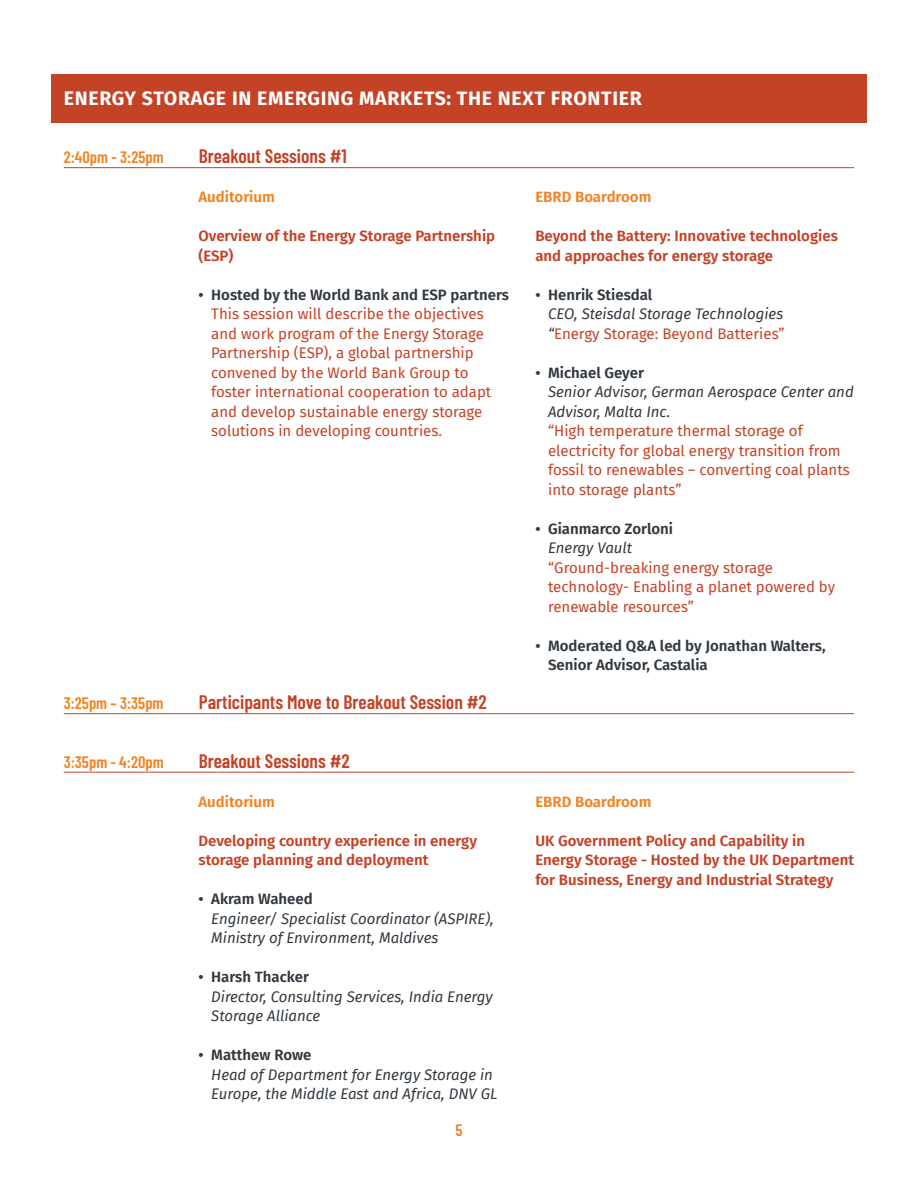
<style>
.page{position:relative;width:918px;height:1188px;background:#fff}
.page>*{position:absolute;margin:0;border:0;box-sizing:border-box;transform-origin:0 0}
.Time_agenda{font:600 19.5px "Barlow Condensed";color:#c44226}
.t1{font:700 19.5px "Fira Sans";letter-spacing:.035em;color:#fff}
.Time_agenda-2{font:600 16.5px "Barlow Condensed";color:#f28221}
.t2{font:15px/19.5px "Fira Sans";color:#c44226}
.t3{font:italic 15px/19.5px "Fira Sans";color:#313940}
.titoletto_evento_bre{font:600 15px/19.5px "Fira Sans";color:#c44226}
.t4{font:600 15px/19.5px "Fira Sans";color:#313940}
.Locations_breakout{font:600 15px "Fira Sans";color:#f28221}
.s1{font-weight:600;color:#313940}
.s2{font-weight:600;font-style:normal}
.s3{font-style:normal;color:#c44226}
.s4{font-style:italic;color:#313940}
</style>
<div class="page">
<div style="left:51px;top:74px;width:816px;height:48px;background:#c44226"></div>
<hr style="left:64px;top:167px;width:790px;height:1px;background:#c44226">
<hr style="left:64px;top:713px;width:790px;height:1px;background:#c44226">
<hr style="left:64px;top:772px;width:790px;height:1px;background:#c44226">
<h1 class="t1" style="left:64px;top:81px;width:579px">ENERGY STORAGE IN EMERGING MARKETS: THE NEXT FRONTIER</h1>
<p class="Time_agenda-2" style="left:64px;top:145px;width:101px">2:40pm - 3:25pm</p>
<p class="Time_agenda" style="left:199px;top:142px;width:150px">Breakout Sessions #1</p>
<p class="Locations_breakout" style="left:199px;top:184px;width:78px">Auditorium</p>
<p class="titoletto_evento_bre" style="left:199px;top:225px;width:298px">Overview of the Energy Storage Partnership (ESP)</p>
<p class="t2" style="left:211px;top:284px;width:299px;text-indent:-13px"><span class="s1">• Hosted by the World Bank and ESP partners </span>This session will describe the objectives and work program of the Energy Storage Partnership (ESP), a global partnership convened by the World Bank Group to foster international cooperation to adapt and develop sustainable energy storage solutions in developing countries.</p>
<p class="Time_agenda-2" style="left:64px;top:691px;width:101px">3:25pm – 3:35pm</p>
<p class="Time_agenda" style="left:199px;top:688px;width:290px">Participants Move to Breakout Session #2</p>
<p class="Time_agenda-2" style="left:64px;top:750px;width:101px">3:35pm - 4:20pm</p>
<p class="Time_agenda" style="left:199px;top:747px;width:153px">Breakout Sessions #2</p>
<p class="Locations_breakout" style="left:199px;top:789px;width:78px">Auditorium</p>
<p class="titoletto_evento_bre" style="left:199px;top:830px;width:280px">Developing country experience in energy storage planning and deployment</p>
<p class="t3" style="left:211px;top:889px;width:284px;text-indent:-13px"><span class="s2">• Akram Waheed<br></span>Engineer/ Specialist Coordinator (ASPIRE),<br>Ministry of Environment, Maldives</p>
<p class="t3" style="left:211px;top:967px;width:283px;text-indent:-13px"><span class="s2">• Harsh Thacker<br></span>Director, Consulting Services, India Energy<br>Storage Alliance</p>
<p class="t3" style="left:211px;top:1045px;width:288px;text-indent:-13px"><span class="s2">• Matthew Rowe<br></span>Head of Department for Energy Storage in<br>Europe, the Middle East and Africa, DNV GL</p>
<p class="Time_agenda-2" style="left:455px;top:1118px;width:9px">5</p>
<p class="Locations_breakout" style="left:535px;top:184px;width:118px">EBRD Boardroom</p>
<p class="titoletto_evento_bre" style="left:535px;top:225px;width:304px">Beyond the Battery: Innovative technologies and approaches for energy storage</p>
<p class="t3" style="left:548px;top:284px;width:238px;text-indent:-13px"><span class="s2">• Henrik Stiesdal<br></span>CEO, Steisdal Storage Technologies “<span class="s3">Energy Storage: Beyond Batteries”</span></p>
<p class="t2" style="left:548px;top:362px;width:307px;text-indent:-13px"><span class="s1">• Michael Geyer<br></span><span class="s4">Senior Advisor, German Aerospace Center and Advisor, Malta Inc.<br></span>“High temperature thermal storage of electricity for global energy transition from fossil to renewables – converting coal plants into storage plants”</p>
<p class="t2" style="left:548px;top:518px;width:289px;text-indent:-13px"><span class="s1">• Gianmarco Zorloni<br></span><span class="s4">Energy Vault<br></span>“Ground-breaking energy storage technology- Enabling a planet powered by renewable resources”</p>
<p class="t4" style="left:548px;top:635px;width:279px;text-indent:-13px">• Moderated Q&amp;A led by Jonathan Walters,<br>Senior Advisor, Castalia</p>
<p class="Locations_breakout" style="left:535px;top:789px;width:118px">EBRD Boardroom</p>
<p class="titoletto_evento_bre" style="left:535px;top:830px;width:320px">UK Government Policy and Capability in<br>Energy Storage - Hosted by the UK Department for Business, Energy and Industrial Strategy</p>
</div>
